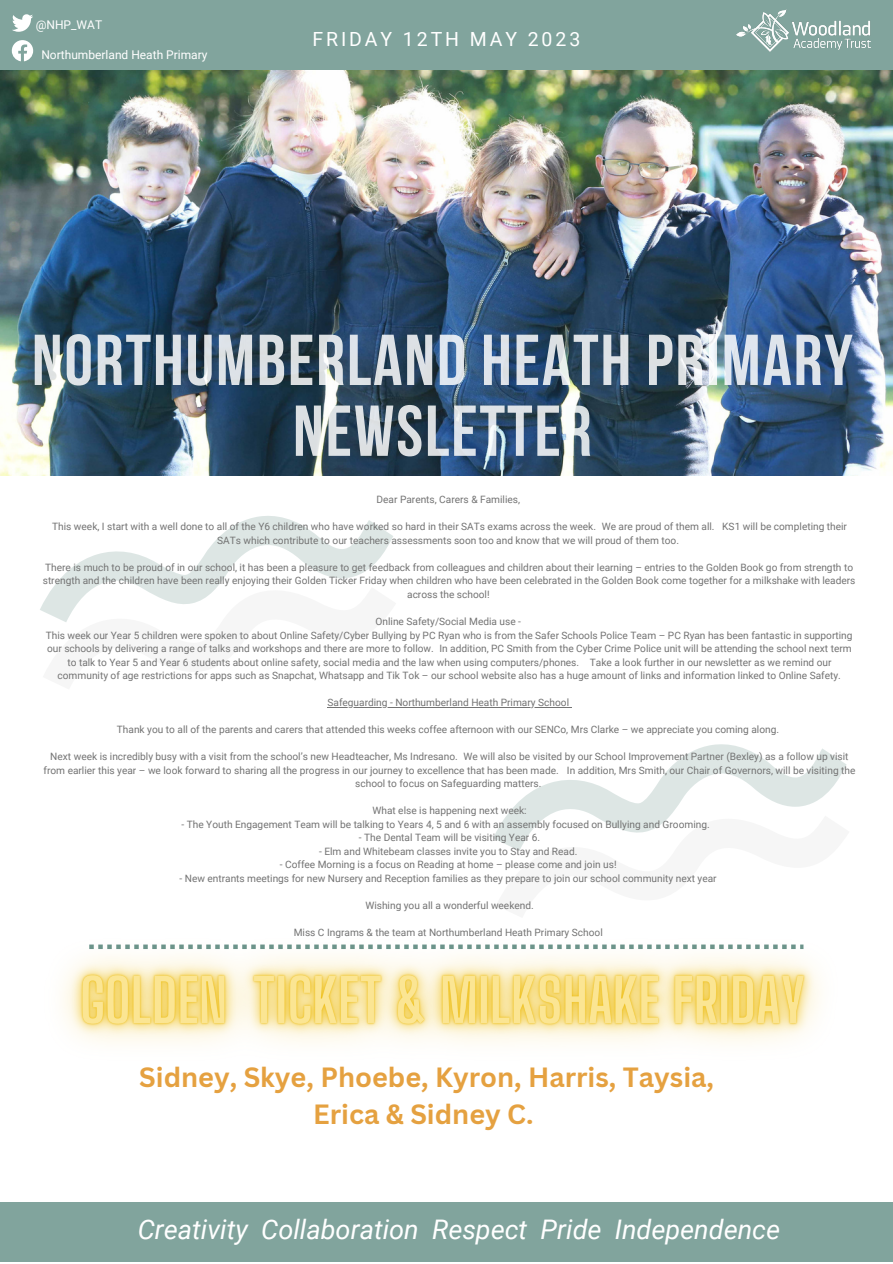
<style>
.page{position:relative;width:893px;height:1264px;background:#fff}
.page>*{position:absolute;margin:0;border:0;box-sizing:border-box;transform-origin:0 0}
.t1{font:700 71.85px/70.8px "Bebas Neue";letter-spacing:.025em;color:#fff;text-align:center}
.t2{font:700 27px/37px "Canva Sans";color:#e5a140;text-align:center}
.t3{font:italic 27px "Roboto";color:#fff}
.t4{font:19.5px "Roboto";letter-spacing:.15em;color:#fff}
.t5{font:12px "Roboto";color:#fff}
.t6{font:10.2px/13.5px "Roboto";color:#737373;text-align:center}
.s1{color:#fafdfc}
</style>
<div class="page">
<div style="left:0;top:0;width:892px;height:73px;background:#81a49d"></div>
<div style="left:0;top:1202px;width:892px;height:60px;background:#81a49d"></div>
<img style="left:736px;top:9px;width:134px;height:43px">
<img style="left:0;top:70px;width:892px;height:405px">
<svg style="left:12px;top:14px;width:21px;height:18px"></svg>
<svg style="left:12px;top:40px;width:21px;height:21px"></svg>
<svg style="left:40px;top:516px;width:353px;height:106px"></svg>
<img style="left:63px;top:944px;width:757px;height:99px">
<svg style="left:493px;top:744px;width:354px;height:107px"></svg>
<hr style="left:327px;top:707px;width:242px;height:1px;background:#737373">
<p class="t5" style="left:36px;top:18px;width:68px">@NHP_WAT</p>
<p class="t5" style="left:41px;top:47px;width:167px">Northumberland Heath Primary</p>
<p class="t4" style="left:312px;top:28px;width:269px">FRIDAY 12TH MAY 2023</p>
<h1 class="t1" style="left:32px;top:331px;width:822px">NORTHUMBERLAND HEATH PRIMARY<br>NEWSLETTE<span class="s1">R</span></h1>
<p class="t6" style="left:376px;top:493px;width:145px">Dear Parents, Carers &amp; Families,</p>
<p class="t6" style="left:52px;top:520px;width:796px">This week, I start with a well done to all of the Y6 children who have worked so hard in their SATs exams across the week. We are proud of them all. KS1 will be completing their<br>SATs which contribute to our teachers assessments soon too and know that we will proud of them too.</p>
<p class="t6" style="left:43px;top:560px;width:814px">There is much to be proud of in our school, it has been a pleasure to get feedback from colleagues and children about their learning – entries to the Golden Book go from strength to strength and the children have been really enjoying their Golden Ticker Friday when children who have been celebrated in the Golden Book come together for a milkshake with leaders across the school!</p>
<p class="t6" style="left:375px;top:614px;width:147px">Online Safety/Social Media use -</p>
<p class="t6" style="left:46px;top:628px;width:808px">This week our Year 5 children were spoken to about Online Safety/Cyber Bullying by PC Ryan who is from the Safer Schools Police Team – PC Ryan has been fantastic in supporting our schools by delivering a range of talks and workshops and there are more to follow. In addition, PC Smith from the Cyber Crime Police unit will be attending the school next term to talk to Year 5 and Year 6 students about online safety, social media and the law when using computers/phones. Take a look further in our newsletter as we remind our community of age restrictions for apps such as Snapchat, Whatsapp and Tik Tok – our school website also has a huge amount of links and information linked to Online Safety.</p>
<p class="t6" style="left:327px;top:696px;width:243px">Safeguarding - Northumberland Heath Primary School</p>
<p class="t6" style="left:117px;top:723px;width:663px">Thank you to all of the parents and carers that attended this weeks coffee afternoon with our SENCo, Mrs Clarke – we appreciate you coming along.</p>
<p class="t6" style="left:44px;top:750px;width:813px">Next week is incredibly busy with a visit from the school’s new Headteacher, Ms Indresano. We will also be visited by our School Improvement Partner (Bexley) as a follow up visit from earlier this year – we look forward to sharing all the progress in our journey to excellence that has been made. In addition, Mrs Smith, our Chair of Governors, will be visiting the school to focus on Safeguarding matters.</p>
<p class="t6" style="left:372px;top:804px;width:156px">What else is happening next week:</p>
<p class="t6" style="left:181px;top:817px;width:529px">- The Youth Engagement Team will be talking to Years 4, 5 and 6 with an assembly focused on Bullying and Grooming.</p>
<p class="t6" style="left:359px;top:831px;width:183px">- The Dental Team will be visiting Year 6.</p>
<p class="t6" style="left:319px;top:844px;width:260px">- Elm and Whitebeam classes invite you to Stay and Read.</p>
<p class="t6" style="left:280px;top:858px;width:338px">- Coffee Morning is a focus on Reading at home – please come and join us!</p>
<p class="t6" style="left:179px;top:871px;width:538px">- New entrants meetings for new Nursery and Reception families as they prepare to join our school community next year</p>
<p class="t6" style="left:365px;top:898px;width:170px">Wishing you all a wonderful weekend.</p>
<p class="t6" style="left:294px;top:925px;width:310px">Miss C Ingrams &amp; the team at Northumberland Heath Primary School</p>
<p class="t2" style="left:139px;top:1057px;width:576px">Sidney, Skye, Phoebe, Kyron, Harris, Taysia,<br>Erica &amp; Sidney C.</p>
<p class="t3" style="left:138px;top:1214px;width:643px">Creativity Collaboration Respect Pride Independence</p>
</div>
